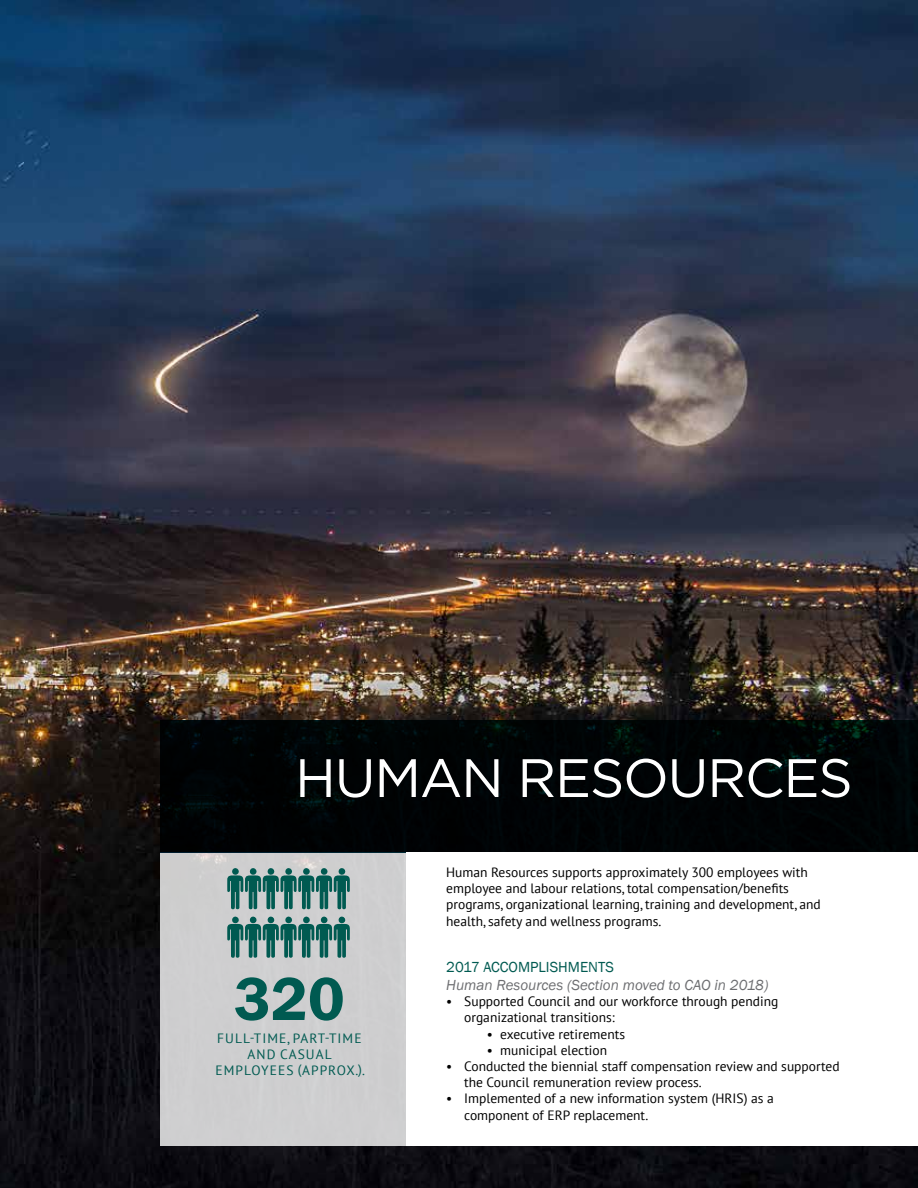
<style>
.page{position:relative;width:918px;height:1188px;background:#fff}
.page>*{position:absolute;margin:0;border:0;box-sizing:border-box;transform-origin:0 0}
.t1{font:600 63px "Franklin Gothic";color:#005a51}
.t2{font:54px "Gotham";letter-spacing:-.025em;color:#fff}
.t3{font:italic 15px "Franklin Gothic";color:#6d6e71}
.t4{font:15px "Franklin Gothic";color:#005a51}
.t5{font:13.5px/16.2px "PT Sans";color:#000}
.t6{font:13.5px/16.2px "PT Sans";letter-spacing:.08em;color:#005a51;text-align:center}
</style>
<div class="page">
<img style="left:0;top:0;width:918px;height:1188px">
<div style="left:160px;top:852px;width:246px;height:293px;background:#cececf"></div>
<div style="left:160px;top:721px;width:758px;height:131px;background:#000304"></div>
<svg style="left:227px;top:916px;width:123px;height:42px"></svg>
<div style="left:406px;top:852px;width:512px;height:293px;background:#fff"></div>
<svg style="left:227px;top:867px;width:123px;height:43px"></svg>
<h2 class="t2" style="left:295px;top:743px;width:559px">HUMAN RESOURCES</h2>
<h1 class="t1" style="left:234px;top:960px;width:112px">320</h1>
<p class="t6" style="left:216px;top:1030px;width:151px">FULL-TIME, PART-TIME<br>AND CASUAL<br>EMPLOYEES (APPROX.).</p>
<p class="t5" style="left:446px;top:864px;width:376px">Human Resources supports approximately 300 employees with employee and labour relations, total compensation/benefits programs, organizational learning, training and development, and health, safety and wellness programs.</p>
<p class="t4" style="left:446px;top:958px;width:169px">2017 ACCOMPLISHMENTS</p>
<p class="t3" style="left:446px;top:976px;width:324px">Human Resources (Section moved to CAO in 2018)</p>
<p class="t5" style="left:464px;top:993px;width:316px;text-indent:-18px">• Supported Council and our workforce through pending organizational transitions:</p>
<p class="t5" style="left:487px;top:1025px;width:140px">• executive retirements</p>
<p class="t5" style="left:487px;top:1042px;width:122px">• municipal election</p>
<p class="t5" style="left:464px;top:1058px;width:377px;text-indent:-18px">• Conducted the biennial staff compensation review and supported the Council remuneration review process.</p>
<p class="t5" style="left:464px;top:1090px;width:311px;text-indent:-18px">• Implemented of a new information system (HRIS) as a component of ERP replacement.</p>
</div>
